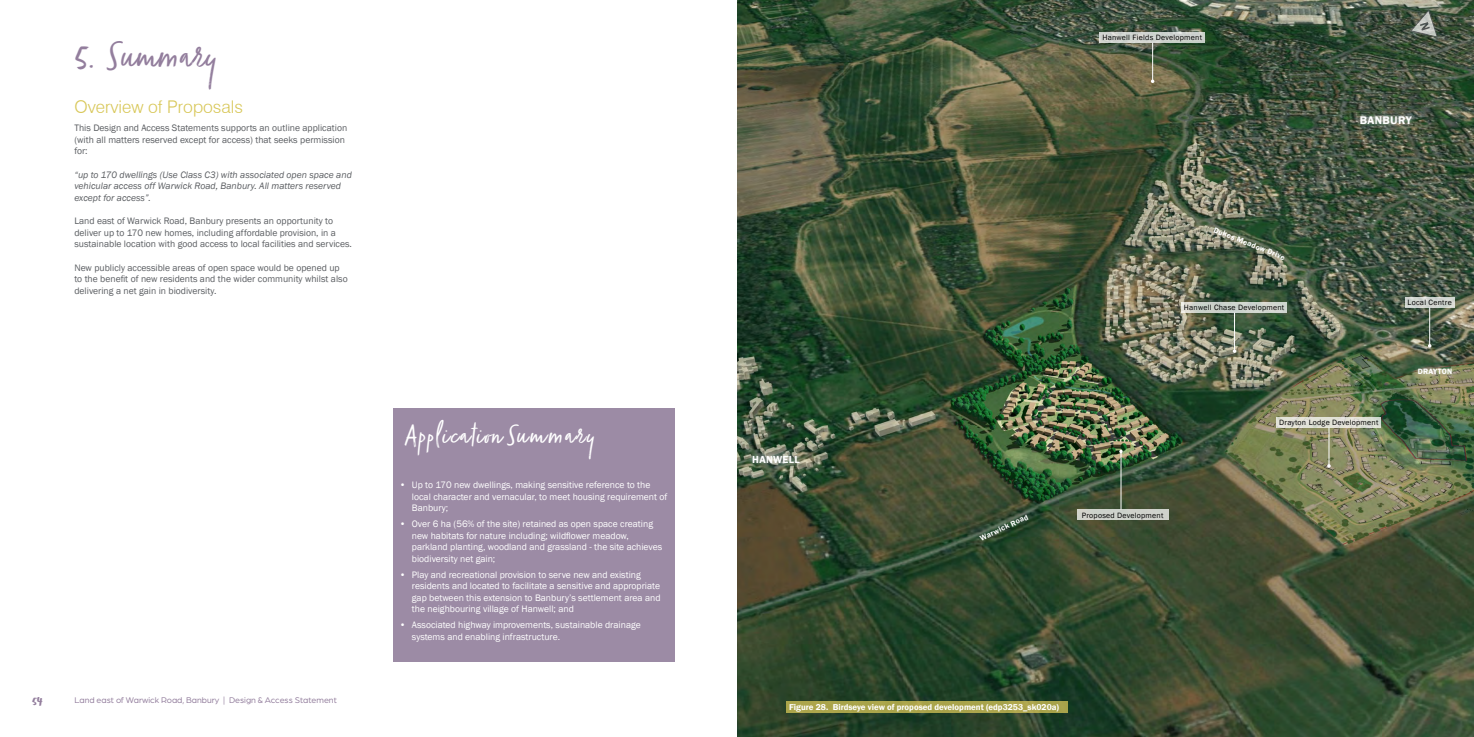
<style>
.page{position:relative;width:1474px;height:737px;background:#fff}
.page>*{position:absolute;margin:0;border:0;box-sizing:border-box;transform-origin:0 0}
.t1{font:43.75px "Zooja Light Pro";letter-spacing:.005em;color:#937e9d}
.t2{font:31.5px "Zooja Light Pro";letter-spacing:.045em;color:#fff}
.t3{font:300 17.5px "Swiss 721 BT";color:#d8c758}
.t4{font:14px "Zooja Pro";color:#937e9d}
.t5{font:600 11.38px "Franklin Gothic";letter-spacing:.03em;color:#fff}
.t6{font:600 10.5px "Franklin Gothic";letter-spacing:.03em;color:#fff}
.t7{font:9.62px/11.4px "Franklin Gothic";color:#fff}
.t8{font:9.62px/11.4px "Franklin Gothic";color:#5a5d61}
.t9{font:italic 9.62px/11.4px "Franklin Gothic";color:#5a5d61}
.t10{font:600 8.75px "Franklin Gothic";color:#fff}
.t11{font:8.75px "Arboria";color:#937e9d}
.t12{font:7.88px "Franklin Gothic";letter-spacing:.03em;color:#000}
.t13{font:600 7.88px "Franklin Gothic";letter-spacing:.03em;color:#fff}
</style>
<div class="page">
<img style="left:737px;top:0;width:736px;height:737px">
<div style="left:786px;top:701px;width:282px;height:11px;background:#aaa44b"></div>
<div style="left:393px;top:408px;width:282px;height:254px;background:#9c8ba5"></div>
<svg style="left:1410px;top:9px;width:27px;height:29px"></svg>
<div style="left:747px;top:450px;width:58px;height:18px;background:#fff;opacity:.77"></div>
<hr style="left:1234px;top:313px;width:1px;height:38px;background:#fff">
<svg style="left:1232px;top:349px;width:4px;height:4px"></svg>
<hr style="left:1152px;top:43px;width:1px;height:38px;background:#fff">
<svg style="left:1150px;top:79px;width:4px;height:4px"></svg>
<hr style="left:1120px;top:451px;width:1px;height:58px;background:#fff">
<hr style="left:1429px;top:307px;width:1px;height:39px;background:#fff">
<div style="left:1354px;top:110px;width:62px;height:19px;background:#fff;opacity:.77"></div>
<div style="left:1412px;top:363px;width:45px;height:16px;background:#fff;opacity:.77"></div>
<svg style="left:1181px;top:302px;width:105px;height:11px"></svg>
<div style="left:1099px;top:32px;width:105px;height:11px;background:#d0d3cf"></div>
<div style="left:1077px;top:509px;width:91px;height:11px;background:#cfd2cb"></div>
<div style="left:1404px;top:297px;width:50px;height:10px;background:#d0d5d0"></div>
<hr style="left:1328px;top:427px;width:1px;height:39px;background:#fff">
<svg style="left:1276px;top:417px;width:104px;height:10px"></svg>
<h1 class="t1" style="left:74px;top:32px;width:144px">5. Summary</h1>
<h3 class="t3" style="left:74px;top:96px;width:170px">Overview of Proposals</h3>
<p class="t8" style="left:74px;top:123px;width:274px">This Design and Access Statements supports an outline application (with all matters reserved except for access) that seeks permission for:</p>
<p class="t9" style="left:74px;top:169px;width:279px">“up to 170 dwellings (Use Class C3) with associated open space and vehicular access off Warwick Road, Banbury. All matters reserved except for access”.</p>
<p class="t8" style="left:74px;top:216px;width:279px">Land east of Warwick Road, Banbury presents an opportunity to deliver up to 170 new homes, including affordable provision, in a sustainable location with good access to local facilities and services.</p>
<p class="t8" style="left:74px;top:262px;width:275px">New publicly accessible areas of open space would be opened up to the benefit of new residents and the wider community whilst also delivering a net gain in biodiversity.</p>
<h3 class="t4" style="left:32px;top:692px;width:12px">54</h3>
<p class="t11" style="left:74px;top:694px;width:264px">Land east of Warwick Road, Banbury | Design &amp; Access Statement</p>
<h2 class="t2" style="left:405px;top:417px;width:191px">Application Summary</h2>
<p class="t7" style="left:412px;top:479px;width:257px;text-indent:-12px">• Up to 170 new dwellings, making sensitive reference to the local character and vernacular, to meet housing requirement of<br>Banbury;</p>
<p class="t7" style="left:412px;top:519px;width:252px;text-indent:-12px">• Over 6 ha (56% of the site) retained as open space creating new habitats for nature including; wildflower meadow, parkland planting, woodland and grassland - the site achieves biodiversity net gain;</p>
<p class="t7" style="left:412px;top:569px;width:250px;text-indent:-12px">• Play and recreational provision to serve new and existing residents and located to facilitate a sensitive and appropriate gap between this extension to Banbury’s settlement area and the neighbouring village of Hanwell; and</p>
<p class="t7" style="left:412px;top:619px;width:230px;text-indent:-12px">• Associated highway improvements, sustainable drainage systems and enabling infrastructure.</p>
<p class="t6" style="left:752px;top:452px;width:49px">HANWELL</p>
<p class="t13" style="left:978px;top:534px;width:54px;rotate:-25deg">Warwick Road</p>
<p class="t12" style="left:1102px;top:33px;width:101px">Hanwell Fields Development</p>
<p class="t13" style="left:1215px;top:225px;width:78px;rotate:22deg">Dukes Meadow Drive</p>
<p class="t12" style="left:1183px;top:303px;width:102px">Hanwell Chase Development</p>
<p class="t5" style="left:1359px;top:113px;width:53px">BANBURY</p>
<p class="t12" style="left:1407px;top:297px;width:46px">Local Centre</p>
<p class="t13" style="left:1417px;top:367px;width:36px">DRAYTON</p>
<p class="t12" style="left:1081px;top:510px;width:83px">Proposed Development</p>
<p class="t12" style="left:1279px;top:417px;width:101px">Drayton Lodge Development</p>
<p class="t10" style="left:789px;top:701px;width:271px">Figure 28. Birdseye view of proposed development (edp3253_sk020a)</p>
</div>
